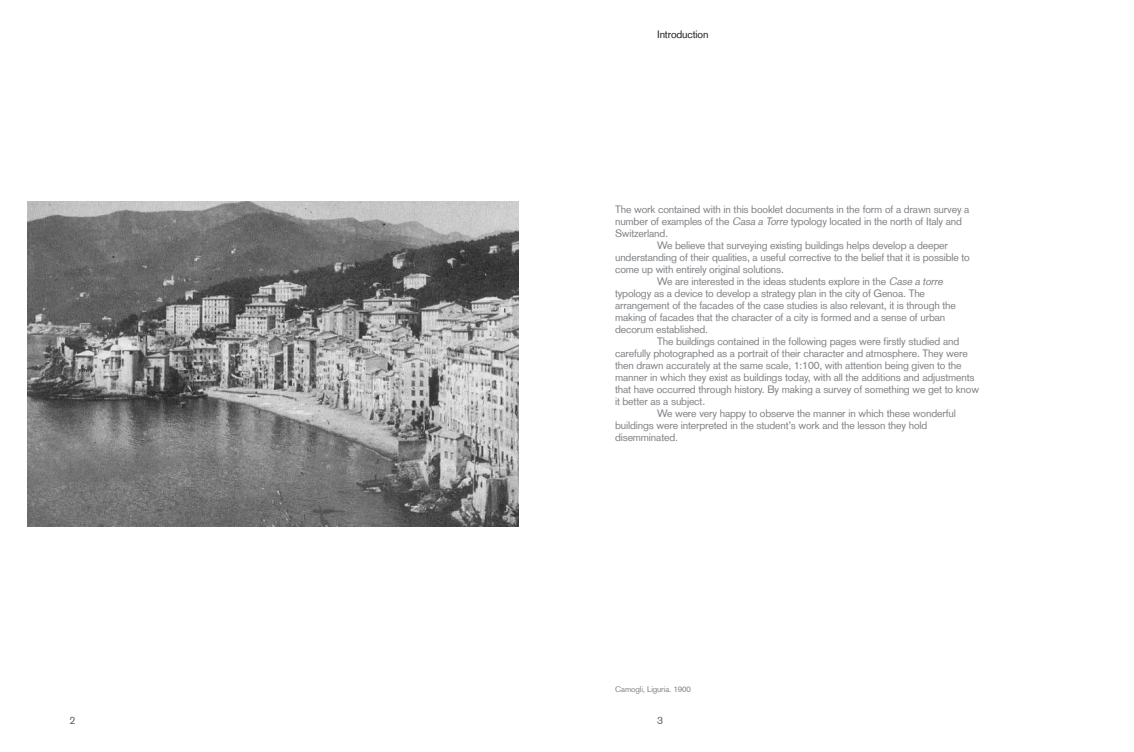
<style>
.page{position:relative;width:1134px;height:752px;background:#fff}
.page>*{position:absolute;margin:0;border:0;box-sizing:border-box;transform-origin:0 0}
.Paragraph_Style_1{font:10.5px/12px "Basic Commercial LT Com";letter-spacing:-.015em;color:#808285}
.titre_1{font:10.5px "Basic Commercial LT Com";letter-spacing:-.015em;color:#231f20}
.t1{font:10.5px "Basic Commercial LT Com";color:#636366}
.t2{font:8px "Basic Commercial LT Com";letter-spacing:-.015em;color:#808285}
.s1{font-style:italic}
</style>
<div class="page">
<img style="left:28px;top:202px;width:491px;height:324px">
<p class="titre_1" style="left:657px;top:29px;width:53px">Introduction</p>
<p class="Paragraph_Style_1" style="left:615px;top:203px;width:356px">The work contained with in this booklet documents in the form of a drawn survey a number of examples of the <span class="s1">Casa a Torre</span> typology located in the north of Italy and<br>Switzerland.</p>
<p class="Paragraph_Style_1" style="left:615px;top:239px;width:356px;text-indent:42px">We believe that surveying existing buildings helps develop a deeper understanding of their qualities, a useful corrective to the belief that it is possible to come up with entirely original solutions.</p>
<p class="Paragraph_Style_1" style="left:615px;top:275px;width:342px;text-indent:42px">We are interested in the ideas students explore in the <span class="s1">Case a torre </span>typology as a device to develop a strategy plan in the city of Genoa. The arrangement of the facades of the case studies is also relevant, it is through the making of facades that the character of a city is formed and a sense of urban decorum established.</p>
<p class="Paragraph_Style_1" style="left:615px;top:335px;width:366px;text-indent:42px">The buildings contained in the following pages were firstly studied and carefully photographed as a portrait of their character and atmosphere. They were then drawn accurately at the same scale, 1:100, with attention being given to the manner in which they exist as buildings today, with all the additions and adjustments that have occurred through history. By making a survey of something we get to know it better as a subject.</p>
<p class="Paragraph_Style_1" style="left:615px;top:407px;width:342px;text-indent:42px">We were very happy to observe the manner in which these wonderful buildings were interpreted in the student’s work and the lesson they hold disemminated.</p>
<p class="t2" style="left:615px;top:684px;width:77px">Camogli, Liguria. 1900</p>
<p class="t1" style="left:70px;top:714px;width:7px">2</p>
<p class="t1" style="left:657px;top:714px;width:7px">3</p>
</div>
